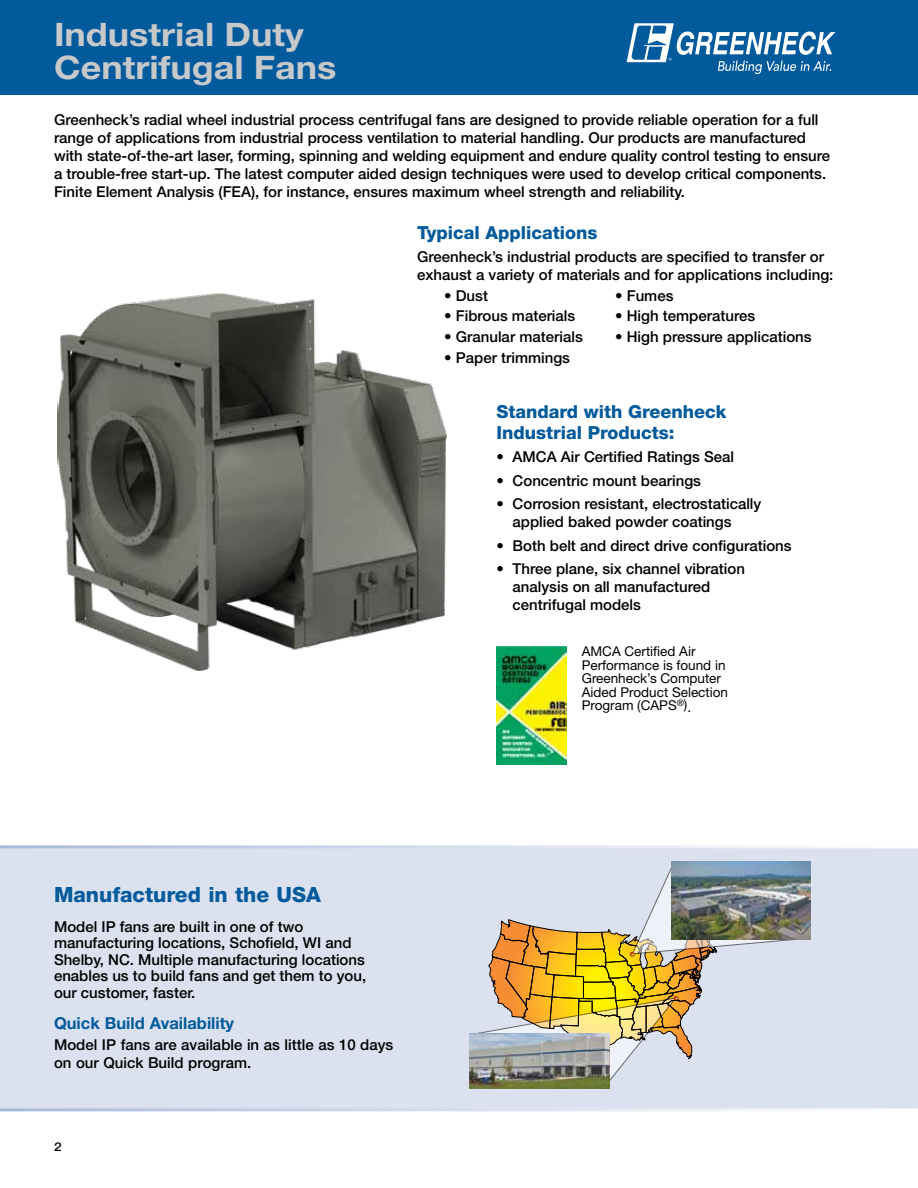
<style>
.page{position:relative;width:918px;height:1188px;background:#fff}
.page>*{position:absolute;margin:0;border:0;box-sizing:border-box;transform-origin:0 0}
.t1{font:700 32.4px/33px "Helvetica Neue LT Std";color:#c7c8ca;scale:1.11 1}
.t2{font:800 21px "Helvetica Neue LT Std";color:#005a9c}
.t3{font:800 18px/21px "Helvetica Neue LT Std";color:#005a9c}
.t4{font:700 16.5px "Helvetica Neue LT Std";color:#005a9c}
.t5{font:500 15px/18px "Helvetica Neue LT Std";color:#000}
.t6{font:13.5px/13.5px "Helvetica Neue LT Std";color:#000}
.t7{font:500 12.15px "Helvetica Neue LT Std";color:#000;scale:1.11 1}
</style>
<div class="page">
<div style="left:0;top:0;width:918px;height:94px;background:#005a9c"></div>
<img style="left:496px;top:646px;width:70px;height:118px">
<img style="left:57px;top:293px;width:389px;height:378px">
<div style="left:0;top:848px;width:918px;height:261px;background:#dbe1ef"></div>
<img style="left:470px;top:1033px;width:140px;height:55px">
<img style="left:672px;top:861px;width:139px;height:79px">
<img style="left:479px;top:863px;width:329px;height:220px">
<hr style="left:0;top:1108px;width:918px;height:3px;background:#fff">
<svg style="left:627px;top:23px;width:208px;height:51px"></svg>
<h1 class="t1" style="left:54px;top:17px;width:256px">Industrial Duty<br>Centrifugal Fans</h1>
<p class="t5" style="left:54px;top:111px;width:778px">Greenheck’s radial wheel industrial process centrifugal fans are designed to provide reliable operation for a full range of applications from industrial process ventilation to material handling. Our products are manufactured with state-of-the-art laser, forming, spinning and welding equipment and endure quality control testing to ensure a trouble-free start-up. The latest computer aided design techniques were used to develop critical components.<br>Finite Element Analysis (FEA), for instance, ensures maximum wheel strength and reliability.</p>
<p class="t3" style="left:417px;top:222px;width:182px">Typical Applications</p>
<p class="t5" style="left:417px;top:247px;width:418px">Greenheck’s industrial products are specified to transfer or exhaust a variety of materials and for applications including:</p>
<p class="t5" style="left:444px;top:286px;width:45px">• Dust</p>
<p class="t5" style="left:615px;top:286px;width:60px">• Fumes</p>
<p class="t5" style="left:444px;top:307px;width:133px">• Fibrous materials</p>
<p class="t5" style="left:615px;top:307px;width:142px">• High temperatures</p>
<p class="t5" style="left:444px;top:328px;width:140px">• Granular materials</p>
<p class="t5" style="left:615px;top:328px;width:198px">• High pressure applications</p>
<p class="t5" style="left:444px;top:348px;width:127px">• Paper trimmings</p>
<p class="t3" style="left:496px;top:401px;width:232px">Standard with Greenheck<br>Industrial Products:</p>
<p class="t5" style="left:496px;top:448px;width:239px">• AMCA Air Certified Ratings Seal</p>
<p class="t5" style="left:496px;top:471px;width:206px">• Concentric mount bearings</p>
<p class="t5" style="left:513px;top:495px;width:250px;text-indent:-16px">• Corrosion resistant, electrostatically applied baked powder coatings</p>
<p class="t5" style="left:496px;top:536px;width:297px">• Both belt and direct drive configurations</p>
<p class="t5" style="left:513px;top:559px;width:234px;text-indent:-16px">• Three plane, six channel vibration analysis on all manufactured centrifugal models</p>
<h2 class="t2" style="left:54px;top:882px;width:268px">Manufactured in the USA</h2>
<p class="t5" style="left:54px;top:918px;width:314px;line-height:16.5px">Model IP fans are built in one of two manufacturing locations, Schofield, WI and Shelby, NC. Multiple manufacturing locations enables us to build fans and get them to you, our customer, faster.</p>
<p class="t4" style="left:54px;top:1013px;width:182px">Quick Build Availability</p>
<p class="t5" style="left:54px;top:1035px;width:341px">Model IP fans are available in as little as 10 days on our Quick Build program.</p>
<p class="t7" style="left:54px;top:1140px;width:8px">2</p>
<p class="t6" style="left:582px;top:644px;width:148px">AMCA Certified Air<br>Performance is found in<br>Greenheck’s Computer<br>Aided Product Selection<br>Program (CAPS<sup>®</sup>).</p>
</div>
